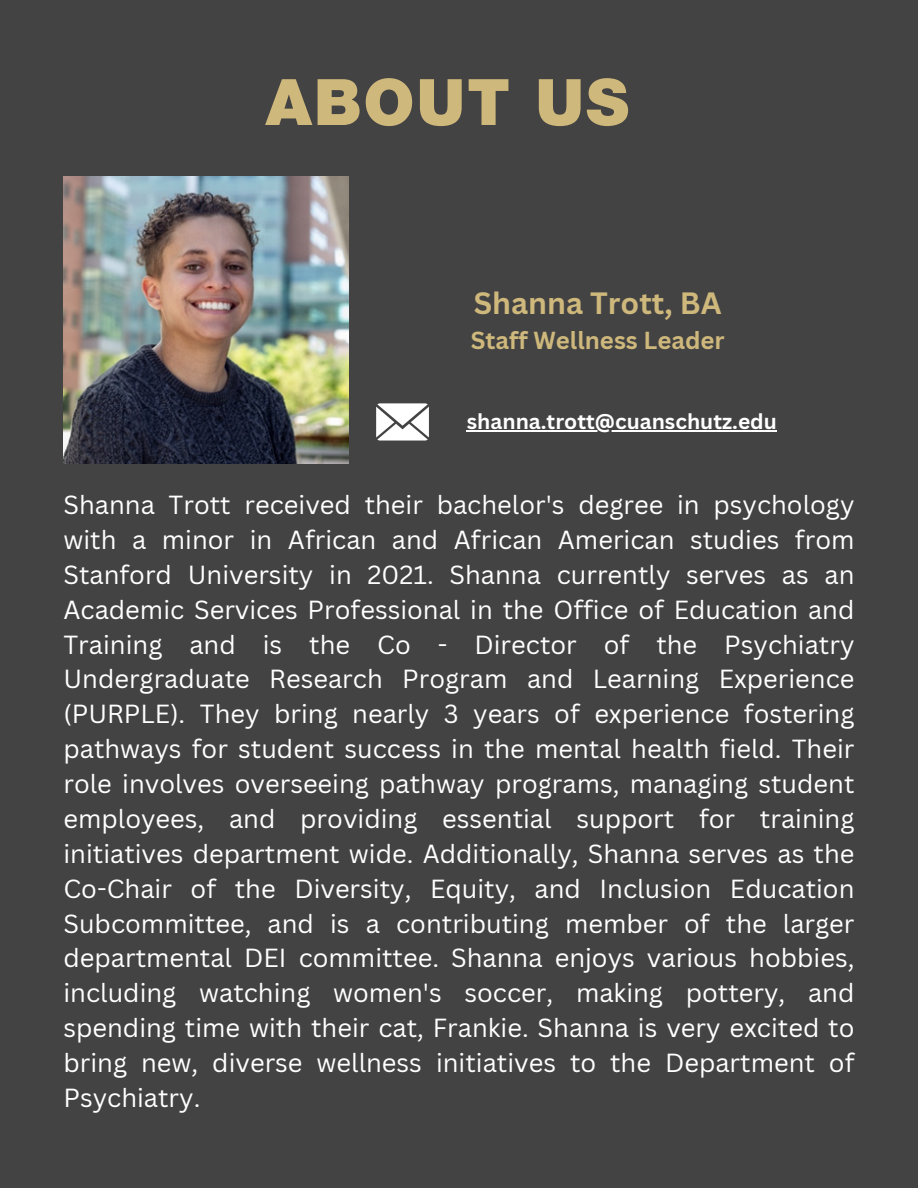
<style>
.page{position:relative;width:918px;height:1188px;background:#434343}
.page>*{position:absolute;margin:0;border:0;box-sizing:border-box;transform-origin:0 0}
.t1{font:900 64.2px "Helvetica Neue LT Std";letter-spacing:.03em;color:#cfb87c}
.t2{font:700 30px "Canva Sans";color:#cfb87c}
.t3{font:25.5px/34.8px "Canva Sans";color:#fff;text-align:justify}
.t4{font:700 24px "Canva Sans";color:#cfb87c}
.t5{font:700 21px "Canva Sans";color:#fff}
</style>
<div class="page">
<img style="left:63px;top:176px;width:285px;height:287px">
<svg style="left:376px;top:403px;width:53px;height:38px"></svg>
<hr style="left:467px;top:430px;width:310px;height:1px;background:#fff">
<h1 class="t1" style="left:266px;top:79px;width:365px">ABOUT US</h1>
<p class="t2" style="left:474px;top:282px;width:249px">Shanna Trott, BA</p>
<p class="t4" style="left:471px;top:323px;width:255px">Staff Wellness Leader</p>
<p class="t5" style="left:467px;top:406px;width:312px">shanna.trott@cuanschutz.edu</p>
<h2 class="t3" style="left:63px;top:487px;width:793px">Shanna Trott received their bachelor's degree in psychology with a minor in African and African American studies from Stanford University in 2021. Shanna currently serves as an Academic Services Professional in the Office of Education and Training and is the Co - Director of the Psychiatry Undergraduate Research Program and Learning Experience (PURPLE). They bring nearly 3 years of experience fostering pathways for student success in the mental health field. Their role involves overseeing pathway programs, managing student employees, and providing essential support for training initiatives department wide. Additionally, Shanna serves as the Co-Chair of the Diversity, Equity, and Inclusion Education Subcommittee, and is a contributing member of the larger departmental DEI committee. Shanna enjoys various hobbies, including watching women's soccer, making pottery, and spending time with their cat, Frankie. Shanna is very excited to bring new, diverse wellness initiatives to the Department of Psychiatry.</h2>
</div>
